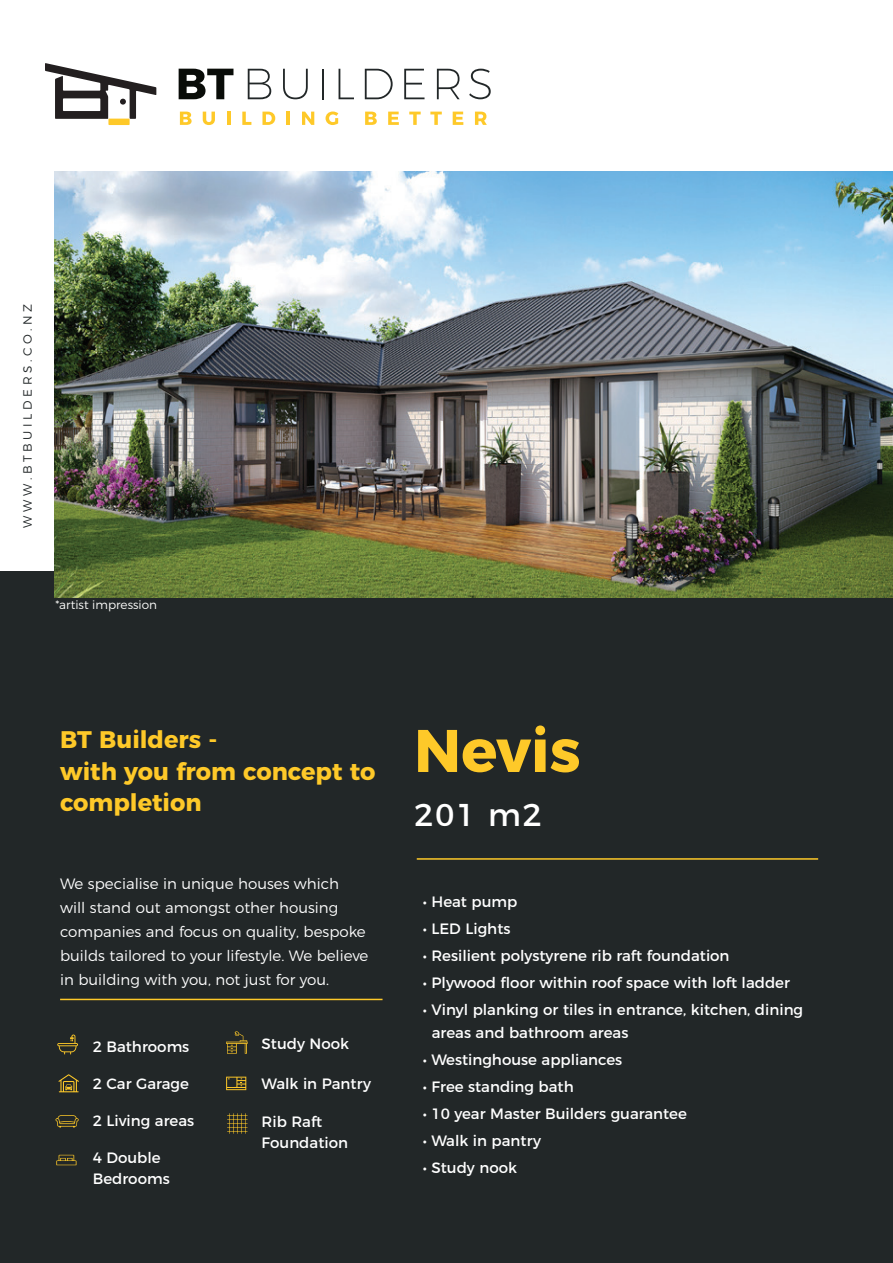
<style>
.page{position:relative;width:893px;height:1263px;background:#fff}
.page>*{position:absolute;margin:0;border:0;box-sizing:border-box;transform-origin:0 0}
.t1{font:700 60px "Montserrat";color:#fec929}
.t2{font:31.5px "Montserrat";color:#fff}
.t3{font:700 24px/31.5px "Montserrat";color:#fec929}
.t4{font:15px/21px "Montserrat";color:#fff}
.t5{font:300 15px/24px "Montserrat";color:#fff}
.t6{font:300 12px "Montserrat";letter-spacing:.3em;color:#222728}
.t7{font:300 12px "Montserrat";color:#fefefc}
</style>
<div class="page">
<div style="left:0;top:572px;width:893px;height:691px;background:#222728"></div>
<svg style="left:179px;top:69px;width:54px;height:30px"></svg>
<svg style="left:248px;top:69px;width:23px;height:30px"></svg>
<svg style="left:283px;top:69px;width:25px;height:30px"></svg>
<hr style="left:322px;top:69px;width:2px;height:30px;background:#222728">
<svg style="left:339px;top:69px;width:15px;height:30px"></svg>
<svg style="left:365px;top:69px;width:28px;height:30px"></svg>
<svg style="left:404px;top:69px;width:20px;height:30px"></svg>
<svg style="left:437px;top:69px;width:23px;height:30px"></svg>
<svg style="left:469px;top:69px;width:22px;height:30px"></svg>
<svg style="left:180px;top:112px;width:12px;height:13px"></svg>
<svg style="left:203px;top:112px;width:12px;height:13px"></svg>
<svg style="left:227px;top:112px;width:3px;height:13px"></svg>
<svg style="left:242px;top:112px;width:9px;height:13px"></svg>
<svg style="left:262px;top:112px;width:13px;height:13px"></svg>
<hr style="left:286px;top:112px;width:4px;height:13px;background:#fec929">
<svg style="left:302px;top:112px;width:12px;height:13px"></svg>
<svg style="left:326px;top:112px;width:12px;height:13px"></svg>
<svg style="left:365px;top:112px;width:12px;height:13px"></svg>
<svg style="left:388px;top:112px;width:11px;height:13px"></svg>
<svg style="left:409px;top:112px;width:12px;height:13px"></svg>
<svg style="left:430px;top:112px;width:12px;height:13px"></svg>
<svg style="left:453px;top:112px;width:10px;height:13px"></svg>
<svg style="left:475px;top:112px;width:12px;height:13px"></svg>
<div style="left:108px;top:119px;width:22px;height:6px;background:#fec929"></div>
<svg style="left:45px;top:63px;width:111px;height:56px"></svg>
<hr style="left:60px;top:999px;width:323px;height:1px;background:#fec929">
<hr style="left:417px;top:858px;width:401px;height:2px;background:#fec929">
<svg style="left:226px;top:1077px;width:20px;height:13px"></svg>
<svg style="left:55px;top:1115px;width:24px;height:13px"></svg>
<svg style="left:227px;top:1113px;width:21px;height:21px"></svg>
<svg style="left:56px;top:1155px;width:21px;height:10px"></svg>
<svg style="left:57px;top:1034px;width:21px;height:20px"></svg>
<svg style="left:226px;top:1031px;width:22px;height:23px"></svg>
<svg style="left:58px;top:1074px;width:21px;height:18px"></svg>
<img style="left:54px;top:172px;width:839px;height:425px">
<p class="t6" style="left:18px;top:528px;width:225px;rotate:-90deg">WWW.BTBUILDERS.CO.NZ</p>
<p class="t7" style="left:55px;top:595px;width:103px">*artist impression</p>
<p class="t3" style="left:60px;top:722px;width:159px">BT Builders -</p>
<p class="t3" style="left:60px;top:753px;width:317px">with you from concept to completion</p>
<p class="t5" style="left:60px;top:871px;width:310px">We specialise in unique houses which<br>will stand out amongst other housing companies and focus on quality, bespoke builds tailored to your lifestyle. We believe in building with you, not just for you.</p>
<p class="t4" style="left:93px;top:1035px;width:98px">2 Bathrooms</p>
<p class="t4" style="left:93px;top:1072px;width:98px">2 Car Garage</p>
<p class="t4" style="left:262px;top:1032px;width:89px">Study Nook</p>
<p class="t4" style="left:262px;top:1072px;width:111px">Walk in Pantry</p>
<p class="t4" style="left:93px;top:1109px;width:103px">2 Living areas</p>
<p class="t4" style="left:262px;top:1109px;width:88px">Rib Raft<br>Foundation</p>
<p class="t4" style="left:93px;top:1146px;width:78px">4 Double<br>Bedrooms</p>
<p class="t1" style="left:414px;top:701px;width:168px">Nevis</p>
<p class="t2" style="left:414px;top:789px;width:129px">201 m2</p>
<p class="t4" style="left:423px;top:890px;width:96px">• Heat pump</p>
<p class="t4" style="left:423px;top:917px;width:89px">• LED Lights</p>
<p class="t4" style="left:423px;top:944px;width:308px">• Resilient polystyrene rib raft foundation</p>
<p class="t4" style="left:423px;top:971px;width:369px">• Plywood floor within roof space with loft ladder</p>
<p class="t4" style="left:432px;top:997px;width:373px;line-height:22.5px;text-indent:-9px">• Vinyl planking or tiles in entrance, kitchen, dining areas and bathroom areas</p>
<p class="t4" style="left:423px;top:1048px;width:201px">• Westinghouse appliances</p>
<p class="t4" style="left:423px;top:1075px;width:152px">• Free standing bath</p>
<p class="t4" style="left:423px;top:1102px;width:266px">• 10 year Master Builders guarantee</p>
<p class="t4" style="left:423px;top:1129px;width:120px">• Walk in pantry</p>
<p class="t4" style="left:423px;top:1156px;width:96px">• Study nook</p>
</div>
